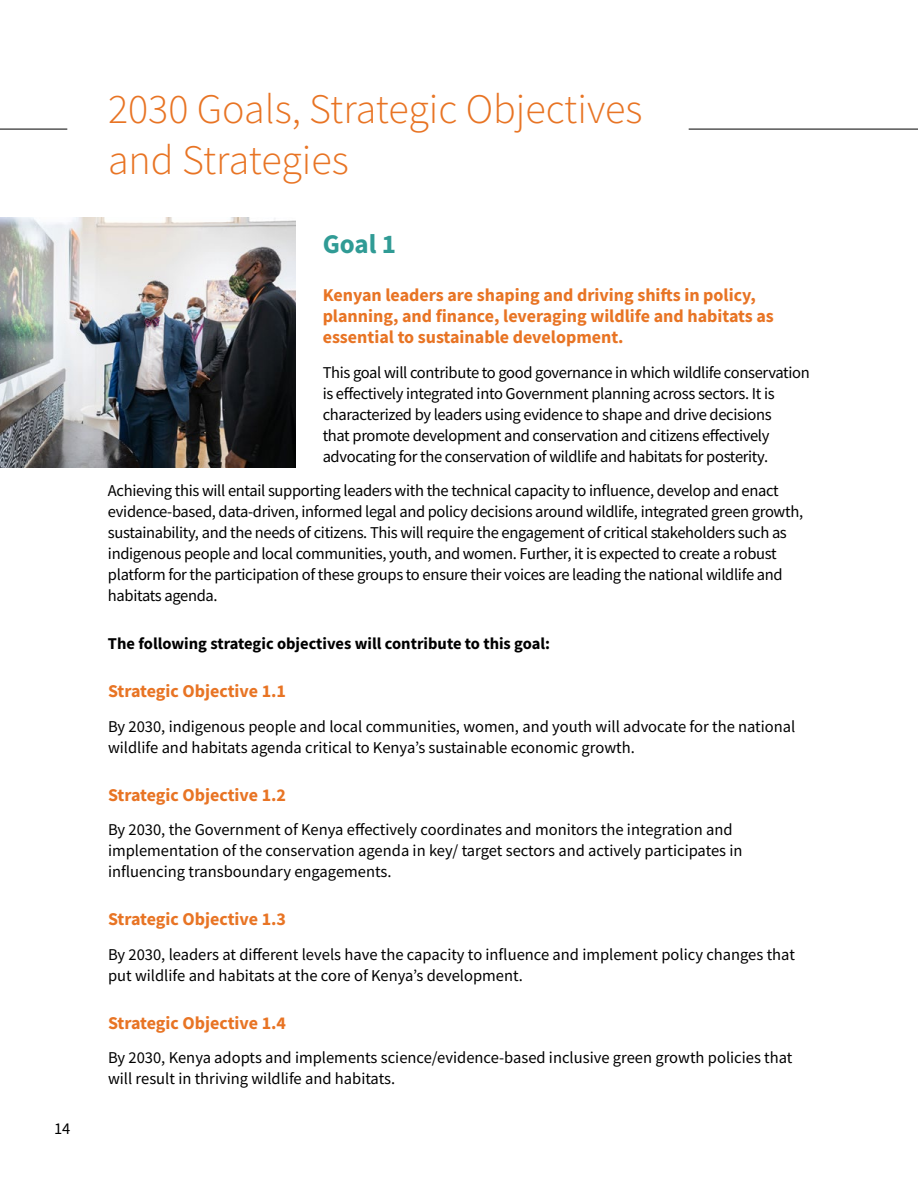
<style>
.page{position:relative;width:918px;height:1188px;background:#fff}
.page>*{position:absolute;margin:0;border:0;box-sizing:border-box;transform-origin:0 0}
.t1{font:300 42px/50.4px "Source Sans Pro";color:#e87424}
.t2{font:700 27px "Source Sans Pro";color:#309b95}
.t3{font:700 18px/21px "Source Sans Pro";color:#e87424}
.t4{font:16.5px/21px "Source Sans Pro";letter-spacing:-.02em;color:#000}
.t5{font:16.5px/21px "Source Sans Pro";color:#000}
.t6{font:700 16.5px "Source Sans Pro";color:#000}
</style>
<div class="page">
<hr style="left:0;top:129px;width:67px;height:1px;background:#000">
<hr style="left:689px;top:129px;width:229px;height:1px;background:#000">
<img style="left:0;top:218px;width:296px;height:250px">
<p class="t4" style="left:54px;top:1117px;width:18px">14</p>
<h1 class="t1" style="left:108px;top:84px;width:536px">2030 Goals, Strategic Objectives and Strategies</h1>
<h2 class="t2" style="left:323px;top:226px;width:75px">Goal 1</h2>
<p class="t3" style="left:323px;top:285px;width:453px">Kenyan leaders are shaping and driving shifts in policy, planning, and finance, leveraging wildlife and habitats as essential to sustainable development.</p>
<p class="t4" style="left:323px;top:362px;width:489px">This goal will contribute to good governance in which wildlife conservation is effectively integrated into Government planning across sectors. It is characterized by leaders using evidence to shape and drive decisions<br>that promote development and conservation and citizens effectively advocating for the conservation of wildlife and habitats for posterity.</p>
<p class="t4" style="left:108px;top:480px;width:697px">Achieving this will entail supporting leaders with the technical capacity to influence, develop and enact evidence-based, data-driven, informed legal and policy decisions around wildlife, integrated green growth, sustainability, and the needs of citizens. This will require the engagement of critical stakeholders such as indigenous people and local communities, youth, and women. Further, it is expected to create a robust platform for the participation of these groups to ensure their voices are leading the national wildlife and habitats agenda.</p>
<p class="t6" style="left:108px;top:633px;width:444px">The following strategic objectives will contribute to this goal:</p>
<p class="t3" style="left:108px;top:681px;width:180px">Strategic Objective 1.1</p>
<p class="t5" style="left:108px;top:716px;width:689px">By 2030, indigenous people and local communities, women, and youth will advocate for the national wildlife and habitats agenda critical to Kenya’s sustainable economic growth.</p>
<p class="t3" style="left:108px;top:784px;width:180px">Strategic Objective 1.2</p>
<p class="t5" style="left:108px;top:819px;width:636px">By 2030, the Government of Kenya effectively coordinates and monitors the integration and implementation of the conservation agenda in key/ target sectors and actively participates in influencing transboundary engagements.</p>
<p class="t3" style="left:108px;top:909px;width:180px">Strategic Objective 1.3</p>
<p class="t5" style="left:108px;top:944px;width:688px">By 2030, leaders at different levels have the capacity to influence and implement policy changes that put wildlife and habitats at the core of Kenya’s development.</p>
<p class="t3" style="left:108px;top:1012px;width:180px">Strategic Objective 1.4</p>
<p class="t5" style="left:108px;top:1047px;width:686px">By 2030, Kenya adopts and implements science/evidence-based inclusive green growth policies that will result in thriving wildlife and habitats.</p>
</div>
